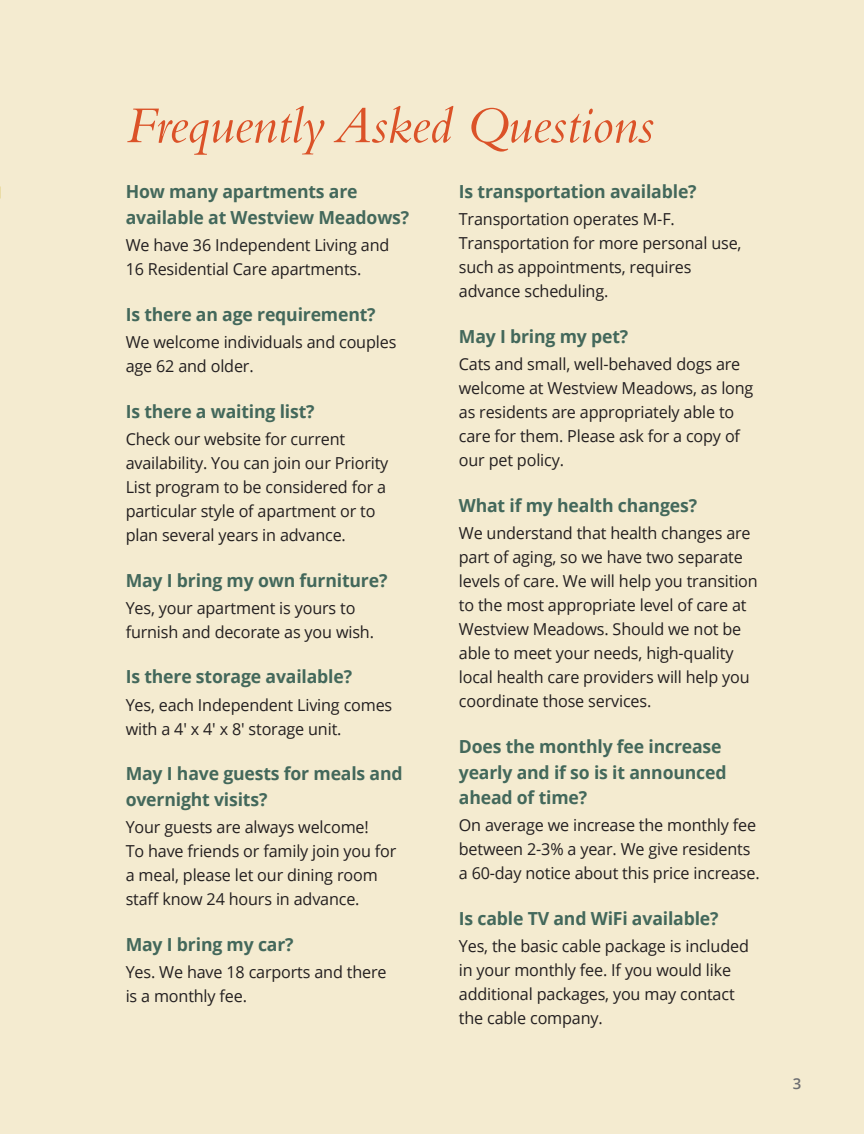
<style>
.page{position:relative;width:864px;height:1134px;background:#f4ebd0}
.page>*{position:absolute;margin:0;border:0;box-sizing:border-box;transform-origin:0 0}
.t1{font:italic 54px "Bembo Std";letter-spacing:-.01em;color:#db5228}
.Subhead_-_bold_11_5{font:700 18px/25.5px "Open Sans";letter-spacing:-.01em;color:#43685b}
.Body_copy_-_smaller{font:16.5px/24px "Open Sans";letter-spacing:-.01em;color:#231f20}
.t2{font:600 15px "Open Sans";color:#6c6d70}
</style>
<div class="page">
<p class="t1" style="left:125px;top:94px;width:530px">Frequently Asked Questions</p>
<p class="Subhead_-_bold_11_5" style="left:126px;top:178px;width:285px">How many apartments are available at Westview Meadows?</p>
<p class="Body_copy_-_smaller" style="left:126px;top:232px;width:265px">We have 36 Independent Living and<br>16 Residential Care apartments.</p>
<p class="Subhead_-_bold_11_5" style="left:126px;top:301px;width:251px">Is there an age requirement?</p>
<p class="Body_copy_-_smaller" style="left:126px;top:329px;width:272px">We welcome individuals and couples age 62 and older.</p>
<p class="Subhead_-_bold_11_5" style="left:126px;top:398px;width:190px">Is there a waiting list?</p>
<p class="Body_copy_-_smaller" style="left:126px;top:426px;width:264px">Check our website for current availability. You can join our Priority List program to be considered for a particular style of apartment or to plan several years in advance.</p>
<p class="Subhead_-_bold_11_5" style="left:126px;top:567px;width:263px">May I bring my own furniture?</p>
<p class="Body_copy_-_smaller" style="left:126px;top:595px;width:250px">Yes, your apartment is yours to furnish and decorate as you wish.</p>
<p class="Subhead_-_bold_11_5" style="left:126px;top:664px;width:228px">Is there storage available?</p>
<p class="Body_copy_-_smaller" style="left:126px;top:692px;width:268px">Yes, each Independent Living comes with a 4′ x 4′ x 8′ storage unit.</p>
<p class="Subhead_-_bold_11_5" style="left:126px;top:761px;width:278px">May I have guests for meals and overnight visits?</p>
<p class="Body_copy_-_smaller" style="left:126px;top:815px;width:272px">Your guests are always welcome!<br>To have friends or family join you for a meal, please let our dining room staff know 24 hours in advance.</p>
<p class="Subhead_-_bold_11_5" style="left:126px;top:931px;width:169px">May I bring my car?</p>
<p class="Body_copy_-_smaller" style="left:126px;top:960px;width:262px">Yes. We have 18 carports and there is a monthly fee.</p>
<p class="Subhead_-_bold_11_5" style="left:459px;top:178px;width:239px">Is transportation available?</p>
<p class="Body_copy_-_smaller" style="left:459px;top:207px;width:284px">Transportation operates M-F.<br>Transportation for more personal use, such as appointments, requires advance scheduling.</p>
<p class="Subhead_-_bold_11_5" style="left:459px;top:323px;width:171px">May I bring my pet?</p>
<p class="Body_copy_-_smaller" style="left:459px;top:352px;width:296px">Cats and small, well-behaved dogs are welcome at Westview Meadows, as long as residents are appropriately able to care for them. Please ask for a copy of our pet policy.</p>
<p class="Subhead_-_bold_11_5" style="left:459px;top:492px;width:240px">What if my health changes?</p>
<p class="Body_copy_-_smaller" style="left:459px;top:521px;width:300px">We understand that health changes are part of aging, so we have two separate levels of care. We will help you transition to the most appropriate level of care at Westview Meadows. Should we not be able to meet your needs, high-quality local health care providers will help you coordinate those services.</p>
<p class="Subhead_-_bold_11_5" style="left:459px;top:733px;width:269px">Does the monthly fee increase yearly and if so is it announced ahead of time?</p>
<p class="Body_copy_-_smaller" style="left:459px;top:813px;width:302px">On average we increase the monthly fee between 2-3% a year. We give residents a 60-day notice about this price increase.</p>
<p class="Subhead_-_bold_11_5" style="left:459px;top:905px;width:261px">Is cable TV and WiFi available?</p>
<p class="Body_copy_-_smaller" style="left:459px;top:934px;width:292px">Yes, the basic cable package is included in your monthly fee. If you would like additional packages, you may contact the cable company.</p>
<p class="t2" style="left:793px;top:1074px;width:10px">3</p>
</div>
